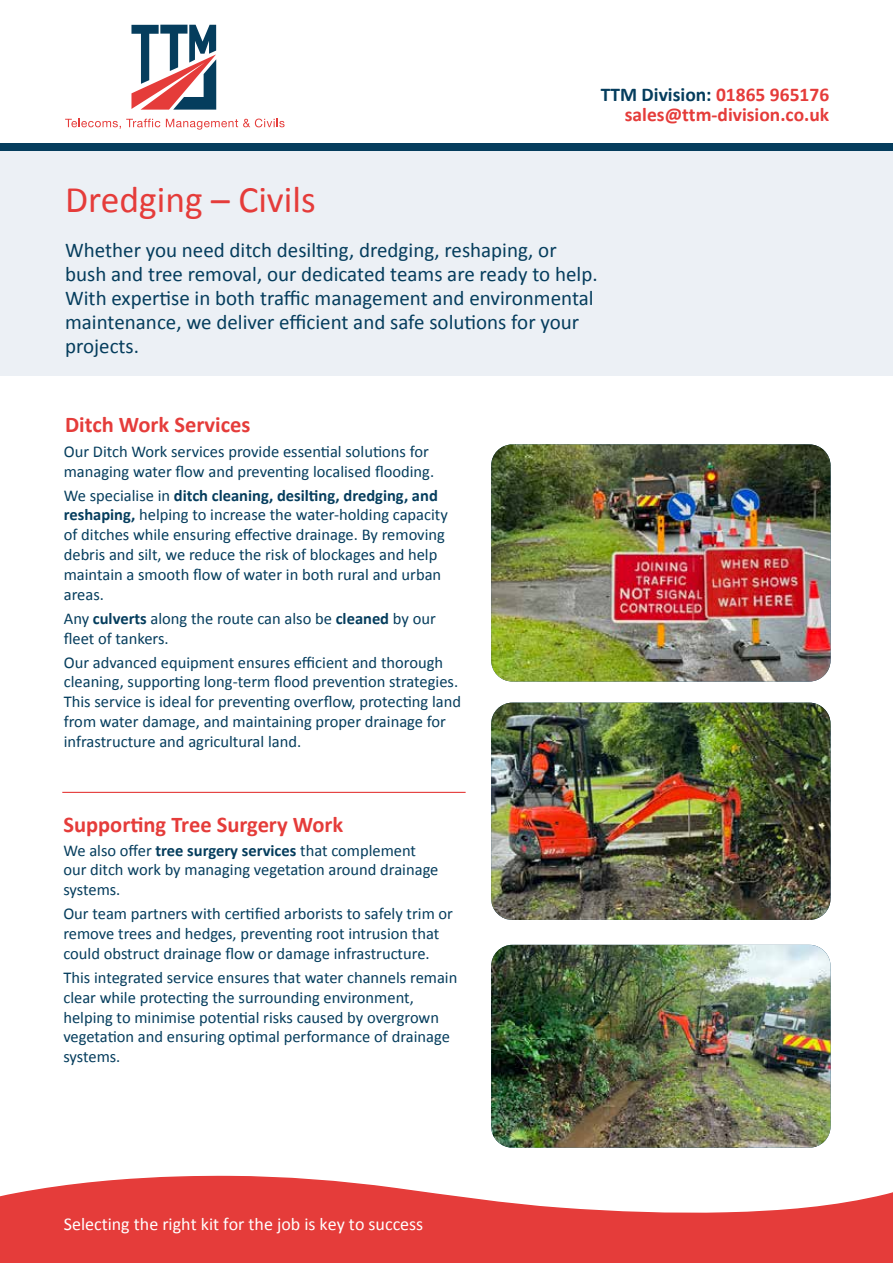
<style>
.page{position:relative;width:893px;height:1263px;background:#fff}
.page>*{position:absolute;margin:0;border:0;box-sizing:border-box;transform-origin:0 0}
.t1{font:37.5px "Calibri";color:#e53c3a}
.t2{font:700 22.5px "Calibri";color:#e53c3a}
.t3{font:21px/24px "Calibri";color:#053d5d}
.t4{font:700 19.5px/19.5px "Calibri";color:#e53c3a;text-align:right}
.t5{font:18px "Calibri";color:#fff}
.t6{font:16.5px/19.8px "Calibri";color:#053d5d}
.s1{color:#053d5d}
.s2{font-weight:700}
</style>
<div class="page">
<div style="left:0;top:149px;width:893px;height:227px;background:#ecf0f5"></div>
<div style="left:0;top:144px;width:893px;height:7px;background:#053d5d"></div>
<img style="left:491px;top:444px;width:339px;height:237px">
<hr style="left:62px;top:792px;width:404px;height:1px;background:#e53c3a">
<img style="left:491px;top:703px;width:339px;height:217px">
<svg style="left:0;top:1175px;width:893px;height:88px;fill:#e53c3a"></svg>
<img style="left:491px;top:945px;width:339px;height:203px">
<svg style="left:65px;top:119px;width:95px;height:10px"></svg>
<svg style="left:166px;top:119px;width:119px;height:11px"></svg>
<svg style="left:131px;top:25px;width:85px;height:85px"></svg>
<p class="t4" style="left:601px;top:85px;width:230px"><span class="s1">TTM Division:</span> 01865 965176 sales@ttm-division.co.uk</p>
<h1 class="t1" style="left:65px;top:174px;width:252px">Dredging – Civils</h1>
<p class="t3" style="left:65px;top:238px;width:534px">Whether you need ditch desilting, dredging, reshaping, or bush and tree removal, our dedicated teams are ready to help.<br>With expertise in both traffic management and environmental maintenance, we deliver efficient and safe solutions for your projects.</p>
<h2 class="t2" style="left:65px;top:408px;width:187px">Ditch Work Services</h2>
<p class="t6" style="left:64px;top:441px;width:372px">Our Ditch Work services provide essential solutions for managing water flow and preventing localised flooding.</p>
<p class="t6" style="left:64px;top:485px;width:386px">We specialise in <span class="s2">ditch cleaning, desilting, dredging, and reshaping,</span> helping to increase the water-holding capacity of ditches while ensuring effective drainage. By removing debris and silt, we reduce the risk of blockages and help maintain a smooth flow of water in both rural and urban areas.</p>
<p class="t6" style="left:64px;top:608px;width:374px">Any <span class="s2">culverts</span> along the route can also be <span class="s2">cleaned</span> by our fleet of tankers.</p>
<p class="t6" style="left:64px;top:652px;width:399px">Our advanced equipment ensures efficient and thorough cleaning, supporting long-term flood prevention strategies.<br>This service is ideal for preventing overflow, protecting land from water damage, and maintaining proper drainage for infrastructure and agricultural land.</p>
<h2 class="t2" style="left:63px;top:808px;width:281px">Supporting Tree Surgery Work</h2>
<p class="t6" style="left:63px;top:840px;width:377px">We also offer <span class="s2">tree surgery services</span> that complement our ditch work by managing vegetation around drainage systems.</p>
<p class="t6" style="left:63px;top:903px;width:391px">Our team partners with certified arborists to safely trim or remove trees and hedges, preventing root intrusion that could obstruct drainage flow or damage infrastructure.</p>
<p class="t6" style="left:63px;top:967px;width:396px">This integrated service ensures that water channels remain clear while protecting the surrounding environment, helping to minimise potential risks caused by overgrown vegetation and ensuring optimal performance of drainage systems.</p>
<p class="t5" style="left:64px;top:1211px;width:361px">Selecting the right kit for the job is key to success</p>
</div>
